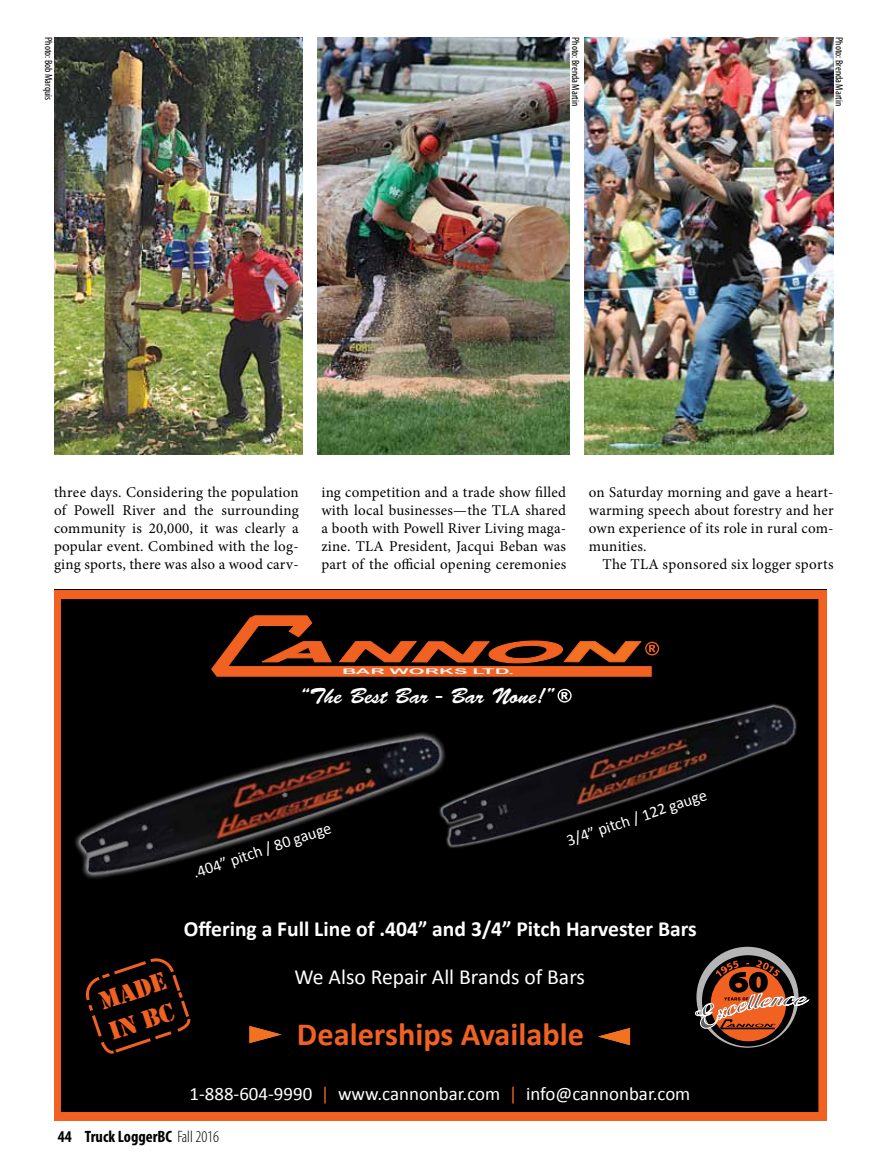
<style>
.page{position:relative;width:891px;height:1161px;background:#fff}
.page>*{position:absolute;margin:0;border:0;box-sizing:border-box;transform-origin:0 0}
.t1{font:700 32.4px "Calibri";color:#f16122}
.t2{font:26.25px/31.3px "Stencil";color:#f16122}
.t3{font:21.9px "Brush Script Std";color:#fff}
.t4{font:700 21.6px "Calibri";color:#fff}
.t5{font:21.6px "Calibri";color:#fff}
.t6{font:18.9px "Calibri";color:#fff}
.t7{font:700 condensed 16.5px "Myriad Pro";color:#000}
.t8{font:16.2px "Calibri";color:#fff}
.t9{font:15px/18px "Minion Pro";letter-spacing:.015em;color:#000;text-align:justify}
.t10{font:condensed 10.5px "Myriad Pro";color:#000}
.t11{font:7.8px "Arial Rounded MT Bold";color:#f3f3f3;scale:2.55 1}
.s1{color:#f16122}
.s2{font-weight:300}
</style>
<div class="page">
<img style="left:317px;top:37px;width:517px;height:418px">
<img style="left:54px;top:37px;width:249px;height:418px">
<svg style="left:54px;top:590px;width:773px;height:530px;background:#1a0c07"></svg>
<svg style="left:249px;top:1026px;width:33px;height:17px"></svg>
<svg style="left:598px;top:1028px;width:32px;height:17px"></svg>
<div style="left:570px;top:37px;width:14px;height:418px;background:#fff"></div>
<p class="t10" style="left:55px;top:37px;width:64px;rotate:90deg">Photo: Bob Marquis</p>
<p class="t10" style="left:582px;top:37px;width:71px;rotate:90deg">Photo: Brenda Martin</p>
<p class="t10" style="left:846px;top:37px;width:71px;rotate:90deg">Photo: Brenda Martin</p>
<p class="t9" style="left:54px;top:483px;width:246px">three days. Considering the population of Powell River and the surrounding community is 20,000, it was clearly a popular event. Combined with the log&shy;ging sports, there was also a wood carv-</p>
<p class="t9" style="left:321px;top:483px;width:246px">ing competition and a trade show filled with local businesses—the TLA shared a booth with Powell River Living maga&shy;zine. TLA President, Jacqui Beban was part of the official opening ceremonies</p>
<p class="t9" style="left:589px;top:483px;width:246px">on Saturday morning and gave a heart&shy;warming speech about forestry and her own experience of its role in rural com&shy;munities.</p>
<p class="t9" style="left:602px;top:555px;width:233px">The TLA sponsored six logger sports</p>
<p class="t11" style="left:342px;top:667px;width:69px">BAR WORKS LTD.</p>
<h3 class="t3" style="left:299px;top:684px;width:258px">“The Best Bar - Bar None!”</h3>
<p class="t8" style="left:190px;top:864px;width:146px;rotate:-19deg">.404” pitch / 80 gauge</p>
<p class="t8" style="left:564px;top:832px;width:148px;rotate:-19deg">3/4” pitch / 122 gauge</p>
<h2 class="t2" style="left:95px;top:988px;width:71px;rotate:-19deg">made in bc</h2>
<h3 class="t4" style="left:184px;top:915px;width:514px">Offering a Full Line of .404” and 3/4” Pitch Harvester Bars</h3>
<h3 class="t5" style="left:295px;top:963px;width:292px">We Also Repair All Brands of Bars</h3>
<h1 class="t1" style="left:297px;top:1013px;width:289px">Dealerships Available</h1>
<p class="t6" style="left:190px;top:1081px;width:502px">1-888-604-9990 <span class="s1">|</span> www.cannonbar.com <span class="s1">|</span> info@cannonbar.com</p>
<p class="t7" style="left:58px;top:1126px;width:163px">44 Truck LoggerBC <span class="s2">Fall 2016</span></p>
</div>
